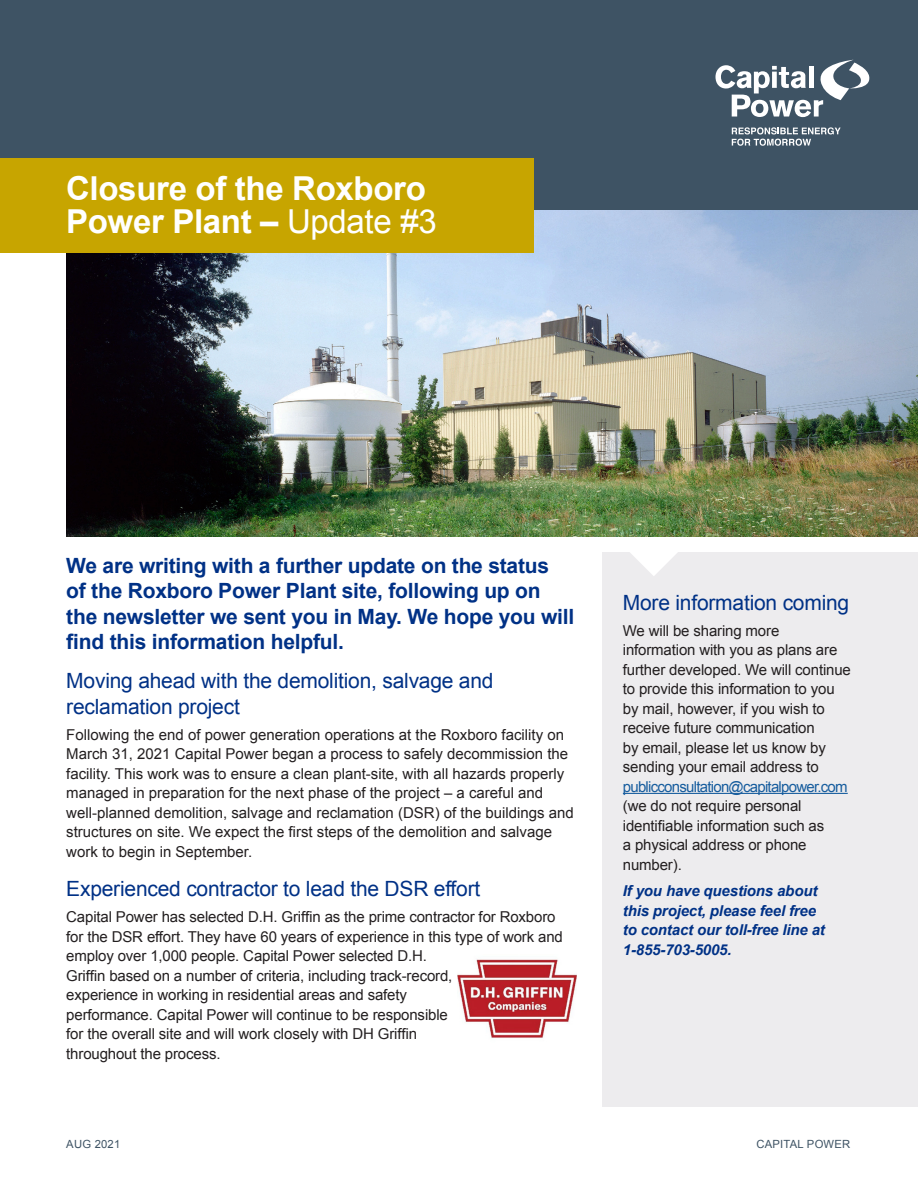
<style>
.page{position:relative;width:918px;height:1188px;background:#fff}
.page>*{position:absolute;margin:0;border:0;box-sizing:border-box;transform-origin:0 0}
.H1_base{font:700 33px/33px "Arial";letter-spacing:-.01em;color:#fff}
.body{font:700 21px/25.5px "Arial";letter-spacing:-.01em;color:#003186}
.body-2{font:21px/25.5px "Arial";letter-spacing:-.01em;color:#003186}
.BODY_NEW{font:15px/19.5px "Arial";letter-spacing:-.01em;color:#231f20}
.body-3{font:italic 700 15px/19.5px "Arial";letter-spacing:-.01em;color:#003186}
.t1{font:11.25px "Arial";letter-spacing:.02em;color:#3e5364}
.s1{font-weight:400}
.s2{color:#175d9e}
</style>
<div class="page">
<img style="left:66px;top:210px;width:852px;height:326px">
<div style="left:603px;top:552px;width:315px;height:555px;background:#edecee"></div>
<svg style="left:630px;top:552px;width:48px;height:24px"></svg>
<div style="left:0;top:0;width:918px;height:210px;background:#3e5364"></div>
<svg style="left:716px;top:60px;width:154px;height:57px"></svg>
<svg style="left:732px;top:127px;width:109px;height:19px"></svg>
<div style="left:0;top:158px;width:534px;height:95px;background:#c7a500"></div>
<hr style="left:623px;top:793px;width:225px;height:1px;background:#175d9e">
<img style="left:457px;top:959px;width:120px;height:79px">
<h1 class="H1_base" style="left:66px;top:173px;width:372px">Closure of the Roxboro<br>Power Plant – <span class="s1">Update #3</span></h1>
<p class="body" style="left:66px;top:553px;width:510px">We are writing with a further update on the status<br>of the Roxboro Power Plant site, following up on the newsletter we sent you in May. We hope you will find this information helpful.</p>
<p class="body-2" style="left:66px;top:668px;width:429px">Moving ahead with the demolition, salvage and reclamation project</p>
<p class="BODY_NEW" style="left:66px;top:725px;width:509px">Following the end of power generation operations at the Roxboro facility on March 31, 2021 Capital Power began a process to safely decommission the facility. This work was to ensure a clean plant-site, with all hazards properly managed in preparation for the next phase of the project – a careful and well-planned demolition, salvage and reclamation (DSR) of the buildings and structures on site. We expect the first steps of the demolition and salvage work to begin in September.</p>
<p class="body-2" style="left:66px;top:876px;width:416px">Experienced contractor to lead the DSR effort</p>
<p class="BODY_NEW" style="left:66px;top:907px;width:498px">Capital Power has selected D.H. Griffin as the prime contractor for Roxboro for the DSR effort. They have 60 years of experience in this type of work and employ over 1,000 people. Capital Power selected D.H.<br>Griffin based on a number of criteria, including track-record,<br>experience in working in residential areas and safety<br>performance. Capital Power will continue to be responsible<br>for the overall site and will work closely with DH Griffin<br>throughout the process.</p>
<p class="body-2" style="left:623px;top:590px;width:228px">More information coming</p>
<p class="BODY_NEW" style="left:623px;top:621px;width:230px">We will be sharing more information with you as plans are further developed. We will continue to provide this information to you by mail, however, if you wish to receive future communication<br>by email, please let us know by sending your email address to <span class="s2">publicconsultation@capitalpower.com </span>(we do not require personal identifiable information such as<br>a physical address or phone number).</p>
<p class="body-3" style="left:623px;top:882px;width:204px">If you have questions about this project, please feel free to contact our toll-free line at<br>1-855-703-5005.</p>
<p class="t1" style="left:66px;top:1136px;width:56px">AUG 2021</p>
<p class="t1" style="left:756px;top:1136px;width:95px">CAPITAL POWER</p>
</div>
